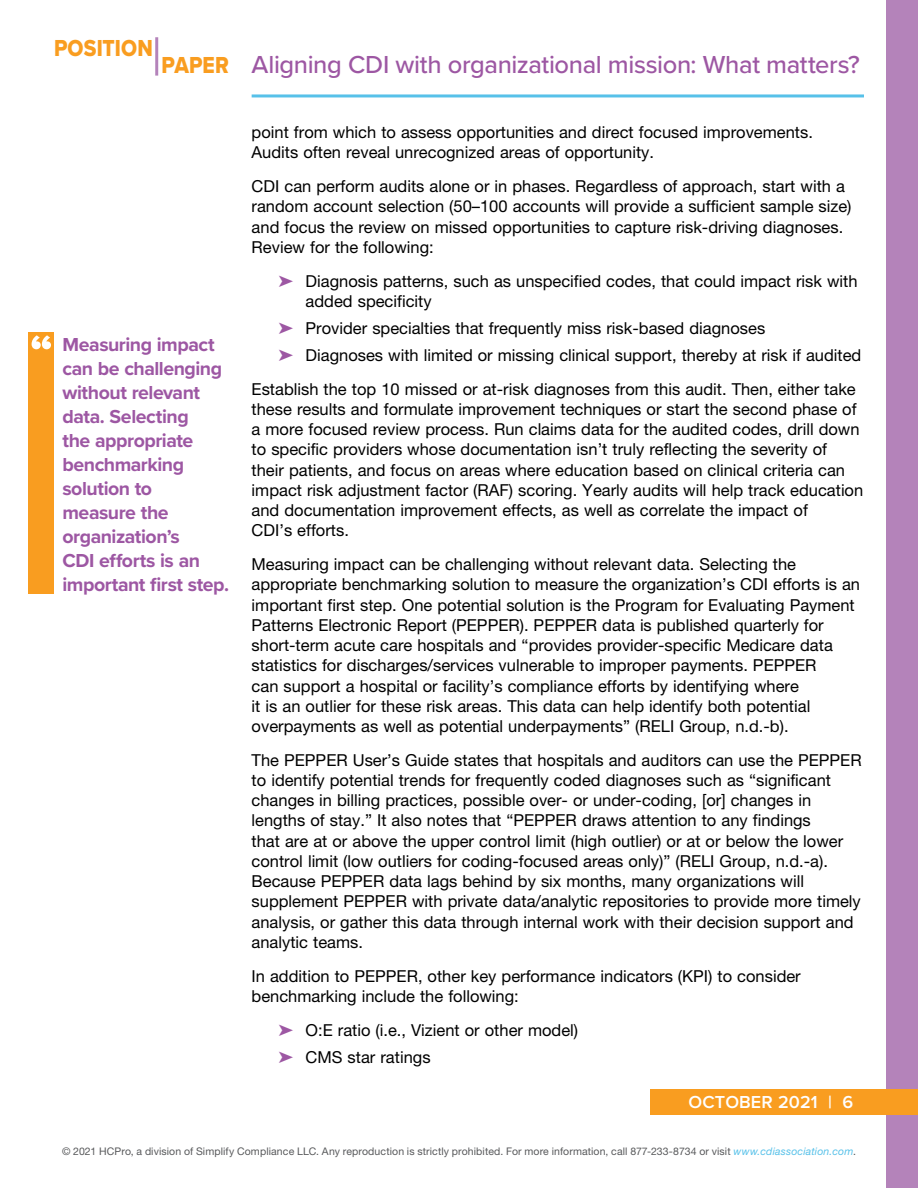
<style>
.page{position:relative;width:918px;height:1188px;background:#fff}
.page>*{position:absolute;margin:0;border:0;box-sizing:border-box;transform-origin:0 0}
.t1{font:500 25.5px "Proxima Nova";letter-spacing:-.015em;color:#9d57a3}
.t2{font:24px "Proxima Nova Extrabld";letter-spacing:.01em;color:#f99d20;scale:.87 1}
.t3{font:700 19.5px/24px "Proxima Nova";letter-spacing:-.025em;color:#9d57a3}
.t4{font:600 18px "Proxima Nova";letter-spacing:.005em;color:#fff}
.t5{font:16.5px/20.2px "Helvetica Neue LT Std";color:#000}
.t6{font:10.5px "Helvetica Neue LT Std";letter-spacing:.01em;color:#58595b}
.s1{color:#9d57a3}
.s2{font-style:italic;color:#57c1e9}
</style>
<div class="page">
<div style="left:887px;top:0;width:31px;height:1188px;background:#b483ba"></div>
<div style="left:651px;top:1090px;width:267px;height:25px;background:#f99d20"></div>
<hr style="left:252px;top:94px;width:612px;height:3px;background:#57c1e9">
<hr style="left:155px;top:37px;width:3px;height:39px;background:#b483ba">
<div style="left:29px;top:333px;width:25px;height:261px;background:#f99d20"></div>
<svg style="left:32px;top:335px;width:19px;height:14px"></svg>
<h2 class="t2" style="left:54px;top:30px;width:115px">POSITION</h2>
<h2 class="t2" style="left:162px;top:47px;width:79px">PAPER</h2>
<p class="t3" style="left:62px;top:332px;width:166px">Measuring impact can be challenging without relevant data. Selecting<br>the appropriate benchmarking solution to measure the organization’s<br>CDI efforts is an important first step.</p>
<h1 class="t1" style="left:252px;top:46px;width:610px">Aligning CDI with organizational mission: What matters?</h1>
<p class="t5" style="left:252px;top:122px;width:563px">point from which to assess opportunities and direct focused improvements.<br>Audits often reveal unrecognized areas of opportunity.</p>
<p class="t5" style="left:252px;top:176px;width:601px">CDI can perform audits alone or in phases. Regardless of approach, start with a random account selection (50–100 accounts will provide a sufficient sample size) and focus the review on missed opportunities to capture risk-driving diagnoses.<br>Review for the following:</p>
<p class="t5" style="left:306px;top:270px;width:553px;text-indent:-27px"><span class="s1">➤</span> Diagnosis patterns, such as unspecified codes, that could impact risk with added specificity</p>
<p class="t5" style="left:279px;top:314px;width:584px;line-height:27px"><span class="s1">➤</span> Provider specialties that frequently miss risk-based diagnoses<br><span class="s1">➤</span> Diagnoses with limited or missing clinical support, thereby at risk if audited</p>
<p class="t5" style="left:252px;top:378px;width:613px">Establish the top 10 missed or at-risk diagnoses from this audit. Then, either take these results and formulate improvement techniques or start the second phase of a more focused review process. Run claims data for the audited codes, drill down to specific providers whose documentation isn’t truly reflecting the severity of their patients, and focus on areas where education based on clinical criteria can impact risk adjustment factor (RAF) scoring. Yearly audits will help track education and documentation improvement effects, as well as correlate the impact of<br>CDI’s efforts.</p>
<p class="t5" style="left:252px;top:554px;width:610px">Measuring impact can be challenging without relevant data. Selecting the appropriate benchmarking solution to measure the organization’s CDI efforts is an important first step. One potential solution is the Program for Evaluating Payment Patterns Electronic Report (PEPPER). PEPPER data is published quarterly for short-term acute care hospitals and “provides provider-specific Medicare data statistics for discharges/services vulnerable to improper payments. PEPPER<br>can support a hospital or facility’s compliance efforts by identifying where<br>it is an outlier for these risk areas. This data can help identify both potential overpayments as well as potential underpayments” (RELI Group, n.d.-b).</p>
<p class="t5" style="left:252px;top:750px;width:612px">The PEPPER User’s Guide states that hospitals and auditors can use the PEPPER to identify potential trends for frequently coded diagnoses such as “significant changes in billing practices, possible over- or under-coding, [or] changes in lengths of stay.” It also notes that “PEPPER draws attention to any findings<br>that are at or above the upper control limit (high outlier) or at or below the lower control limit (low outliers for coding-focused areas only)” (RELI Group, n.d.-a).<br>Because PEPPER data lags behind by six months, many organizations will supplement PEPPER with private data/analytic repositories to provide more timely analysis, or gather this data through internal work with their decision support and analytic teams.</p>
<p class="t5" style="left:252px;top:965px;width:551px">In addition to PEPPER, other key performance indicators (KPI) to consider benchmarking include the following:</p>
<p class="t5" style="left:279px;top:1016px;width:301px;line-height:27px"><span class="s1">➤</span> O:E ratio (i.e., Vizient or other model) <span class="s1">➤</span> CMS star ratings</p>
<p class="t4" style="left:689px;top:1089px;width:166px">OCTOBER 2021 | 6</p>
<p class="t6" style="left:62px;top:1145px;width:795px">© 2021 HCPro, a division of Simplify Compliance LLC. Any reproduction is strictly prohibited. For more information, call 877-233-8734 or visit <span class="s2">www.cdiassociation.com</span>.</p>
</div>
